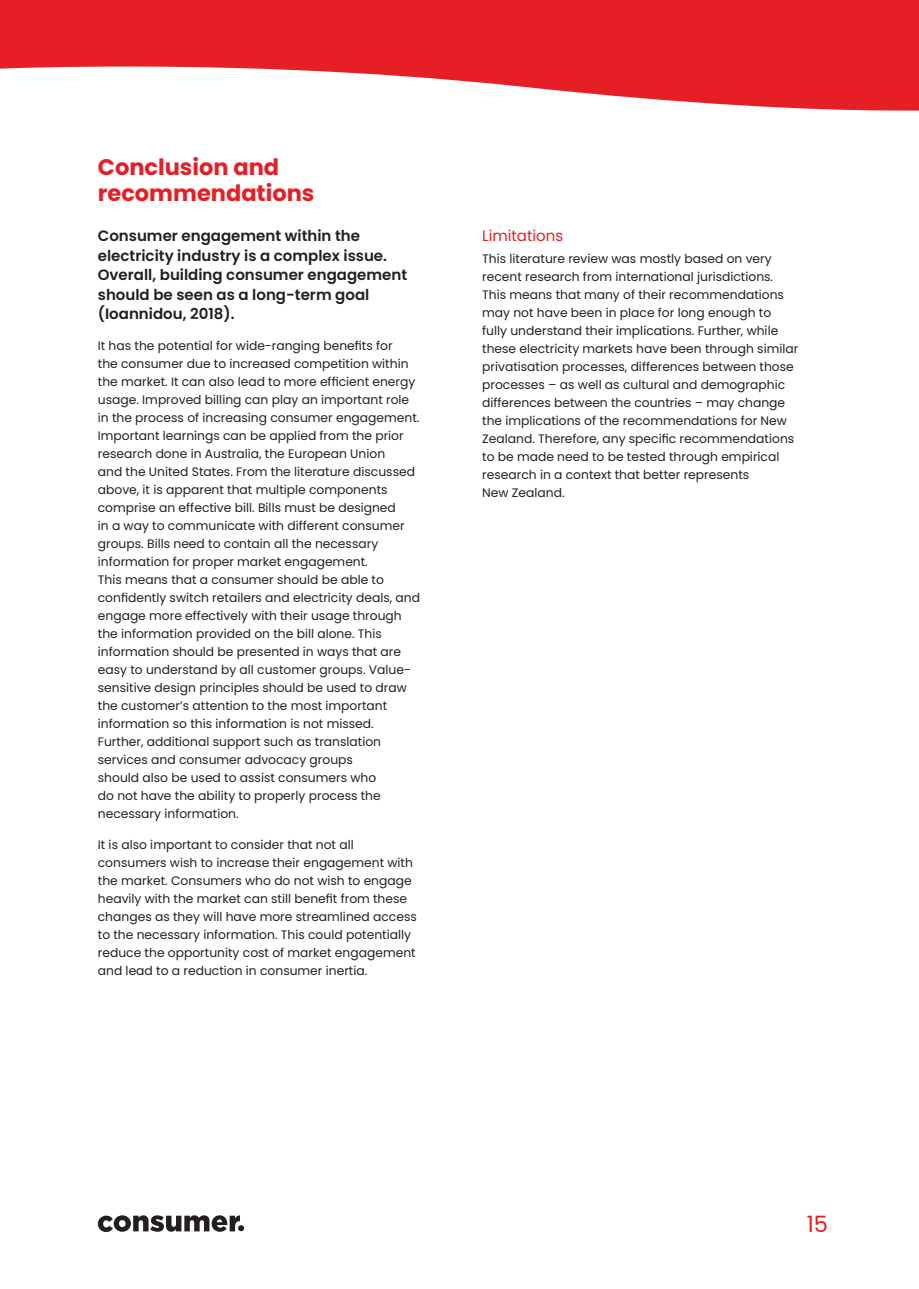
<style>
.page{position:relative;width:919px;height:1289px;background:#fff}
.page>*{position:absolute;margin:0;border:0;box-sizing:border-box;transform-origin:0 0}
.t1{font:700 22.5px/25.5px "Poppins";color:#e61e25}
.t2{font:22.5px "Poppins";color:#e61e25}
.t3{font:600 15px/19.5px "Poppins";color:#231f20}
.t4{font:15px "Poppins";color:#e61e25}
.t5{font:12.3px/18px "Poppins";color:#231f20}
</style>
<div class="page">
<svg style="left:0;top:0;width:918px;height:111px;fill:#e61e25"></svg>
<svg style="left:98px;top:1215px;width:146px;height:16px"></svg>
<p class="t1" style="left:98px;top:154px;width:218px">Conclusion and recommendations</p>
<p class="t3" style="left:98px;top:226px;width:311px">Consumer engagement within the electricity industry is a complex issue.<br>Overall, building consumer engagement should be seen as a long-term goal (Ioannidou, 2018).</p>
<p class="t5" style="left:98px;top:337px;width:324px">It has the potential for wide-ranging benefits for<br>the consumer due to increased competition within the market. It can also lead to more efficient energy usage. Improved billing can play an important role in the process of increasing consumer engagement.<br>Important learnings can be applied from the prior research done in Australia, the European Union<br>and the United States. From the literature discussed above, it is apparent that multiple components comprise an effective bill. Bills must be designed<br>in a way to communicate with different consumer groups. Bills need to contain all the necessary information for proper market engagement.<br>This means that a consumer should be able to confidently switch retailers and electricity deals, and engage more effectively with their usage through the information provided on the bill alone. This information should be presented in ways that are easy to understand by all customer groups. Value&shy;sensitive design principles should be used to draw the customer’s attention to the most important information so this information is not missed.<br>Further, additional support such as translation services and consumer advocacy groups<br>should also be used to assist consumers who<br>do not have the ability to properly process the necessary information.</p>
<p class="t5" style="left:98px;top:835px;width:320px">It is also important to consider that not all consumers wish to increase their engagement with the market. Consumers who do not wish to engage heavily with the market can still benefit from these changes as they will have more streamlined access to the necessary information. This could potentially reduce the opportunity cost of market engagement and lead to a reduction in consumer inertia.</p>
<p class="t4" style="left:482px;top:227px;width:83px">Limitations</p>
<p class="t5" style="left:482px;top:250px;width:317px">This literature review was mostly based on very recent research from international jurisdictions.<br>This means that many of their recommendations may not have been in place for long enough to fully understand their implications. Further, while these electricity markets have been through similar privatisation processes, differences between those processes – as well as cultural and demographic differences between the countries – may change the implications of the recommendations for New Zealand. Therefore, any specific recommendations to be made need to be tested through empirical research in a context that better represents<br>New Zealand.</p>
<p class="t2" style="left:806px;top:1210px;width:23px">15</p>
</div>
